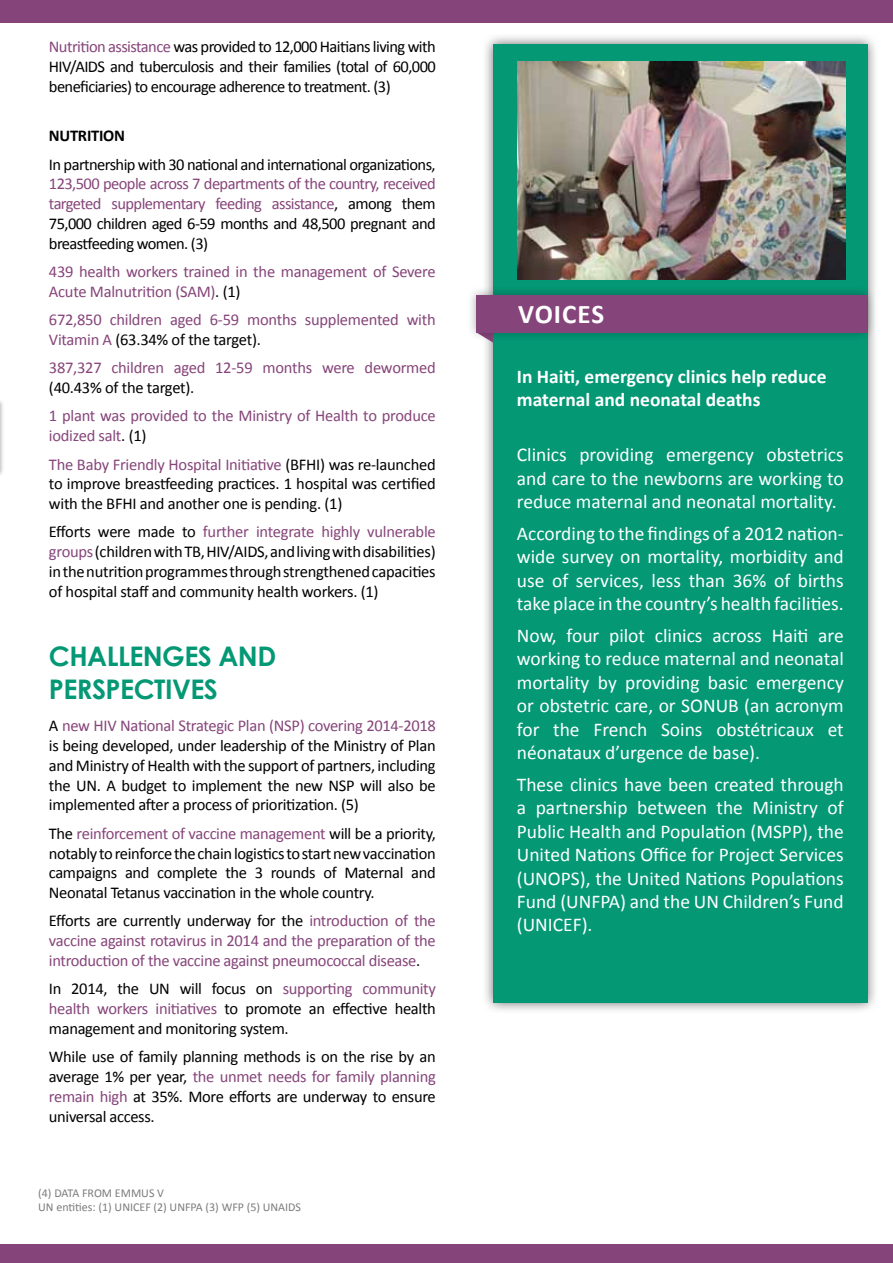
<style>
.page{position:relative;width:893px;height:1263px;background:#fff}
.page>*{position:absolute;margin:0;border:0;box-sizing:border-box;transform-origin:0 0}
.t1{font:700 27px/32.4px "Century Gothic";letter-spacing:-.02em;color:#049875}
.t2{font:700 27px "Calibri";color:#fff}
.t3{font:19.5px/23.4px "Calibri";color:#fff;text-align:justify}
.t4{font:700 19.5px/23.4px "Calibri";color:#fff}
.t5{font:16.5px/19.8px "Calibri";letter-spacing:-.02em;color:#000;text-align:justify}
.t6{font:16.5px/19.8px "Calibri";letter-spacing:-.015em;color:#86457a}
.t7{font:700 16.5px "Calibri";letter-spacing:-.015em;color:#000}
.t8{font:12px/14.4px "Calibri";color:#7b7c7e}
.s1{color:#86457a}
.s2{color:#000}
</style>
<div class="page">
<div style="left:0;top:1245px;width:893px;height:18px;background:#86457a"></div>
<div style="left:0;top:0;width:893px;height:22px;background:#86457a"></div>
<hr style="left:0;top:398px;width:4px;height:80px;background:#000;opacity:.33">
<div style="left:482px;top:33px;width:397px;height:981px;background:#000;opacity:.59"></div>
<div style="left:493px;top:44px;width:374px;height:959px;background:#049875"></div>
<img style="left:518px;top:61px;width:327px;height:219px">
<div style="left:466px;top:285px;width:410px;height:57px;background:#000;opacity:.31"></div>
<div style="left:476px;top:295px;width:390px;height:37px;background:#86457a"></div>
<p class="t5" style="left:49px;top:36px;width:388px"><span class="s1">Nutrition assistance</span> was provided to 12,000 Haitians living with HIV/AIDS and tuberculosis and their families (total of 60,000 beneficiaries) to encourage adherence to treatment. (3)</p>
<p class="t7" style="left:49px;top:126px;width:78px">NUTRITION</p>
<p class="t5" style="left:49px;top:153px;width:388px">In partnership with 30 national and international organizations,</p>
<p class="t6" style="left:49px;top:173px;width:388px;text-align:justify">123,500 people across 7 departments of the country, received targeted supplementary feeding assistance<span class="s2">, among them 75,000 children aged 6-59 months and 48,500 pregnant and breastfeeding women. (3)</span></p>
<p class="t6" style="left:49px;top:261px;width:388px">439 health workers trained in the management of Severe<br>Acute Malnutrition (SAM)<span class="s2">. (1)</span></p>
<p class="t6" style="left:49px;top:309px;width:388px">672,850 children aged 6-59 months supplemented with<br>Vitamin A <span class="s2">(63.34% of the target).</span></p>
<p class="t6" style="left:49px;top:357px;width:388px">387,327 children aged 12-59 months were dewormed</p>
<p class="t5" style="left:49px;top:377px;width:147px">(40.43% of the target).</p>
<p class="t6" style="left:49px;top:405px;width:388px">1 plant was provided to the Ministry of Health to produce iodized salt<span class="s2">. (1)</span></p>
<p class="t5" style="left:49px;top:453px;width:388px"><span class="s1">The Baby Friendly Hospital Initiative</span> (BFHI) was re-launched to improve breastfeeding practices. 1 hospital was certified with the BFHI and another one is pending. (1)</p>
<p class="t5" style="left:49px;top:521px;width:388px">Efforts were made to <span class="s1">further integrate highly vulnerable groups</span> (children with TB, HIV/AIDS, and living with disabilities) in the nutrition programmes through strengthened capacities of hospital staff and community health workers. (1)</p>
<h1 class="t1" style="left:49px;top:640px;width:229px">CHALLENGES AND<br>PERSPECTIVES</h1>
<p class="t5" style="left:49px;top:715px;width:388px">A <span class="s1">new HIV National Strategic Plan (NSP) covering 2014-2018 </span>is being developed, under leadership of the Ministry of Plan and Ministry of Health with the support of partners, including the UN. A budget to implement the new NSP will also be implemented after a process of prioritization. (5)</p>
<p class="t5" style="left:49px;top:822px;width:388px">The <span class="s1">reinforcement of vaccine management</span> will be a priority, notably to reinforce the chain logistics to start new vaccination campaigns and complete the 3 rounds of Maternal and Neonatal Tetanus vaccination in the whole country.</p>
<p class="t6" style="left:49px;top:910px;width:388px;text-align:justify"><span class="s2">Efforts are currently underway for the</span> introduction of the vaccine against rotavirus in 2014 and the preparation of the introduction of the vaccine against pneumococcal disease<span class="s2">.</span></p>
<p class="t5" style="left:49px;top:978px;width:388px">In 2014, the UN will focus on <span class="s1">supporting community health workers initiatives</span> to promote an effective health management and monitoring system.</p>
<p class="t5" style="left:49px;top:1046px;width:388px">While use of family planning methods is on the rise by an average 1% per year, <span class="s1">the unmet needs for family planning remain high</span> at 35%. More efforts are underway to ensure universal access.</p>
<p class="t8" style="left:38px;top:1185px;width:264px">(4) DATA FROM EMMUS V<br>UN entities: (1) UNICEF (2) UNFPA (3) WFP (5) UNAIDS</p>
<h1 class="t2" style="left:518px;top:298px;width:16px">voices</h1>
<p class="t4" style="left:517px;top:364px;width:311px">In Haiti, emergency clinics help reduce maternal and neonatal deaths</p>
<p class="t3" style="left:517px;top:442px;width:328px">Clinics providing emergency obstetrics and care to the newborns are working to reduce maternal and neonatal mortality.</p>
<p class="t3" style="left:517px;top:521px;width:328px">According to the findings of a 2012 nation&shy;wide survey on mortality, morbidity and use of services, less than 36% of births take place in the country’s health facilities.</p>
<p class="t3" style="left:517px;top:623px;width:328px">Now, four pilot clinics across Haiti are working to reduce maternal and neonatal mortality by providing basic emergency or obstetric care, or SONUB (an acronym for the French Soins obstétricaux et néonataux d’urgence de base).</p>
<p class="t3" style="left:517px;top:772px;width:328px">These clinics have been created through a partnership between the Ministry of Public Health and Population (MSPP), the United Nations Office for Project Services (UNOPS), the United Nations Populations Fund (UNFPA) and the UN Children’s Fund (UNICEF).</p>
</div>
